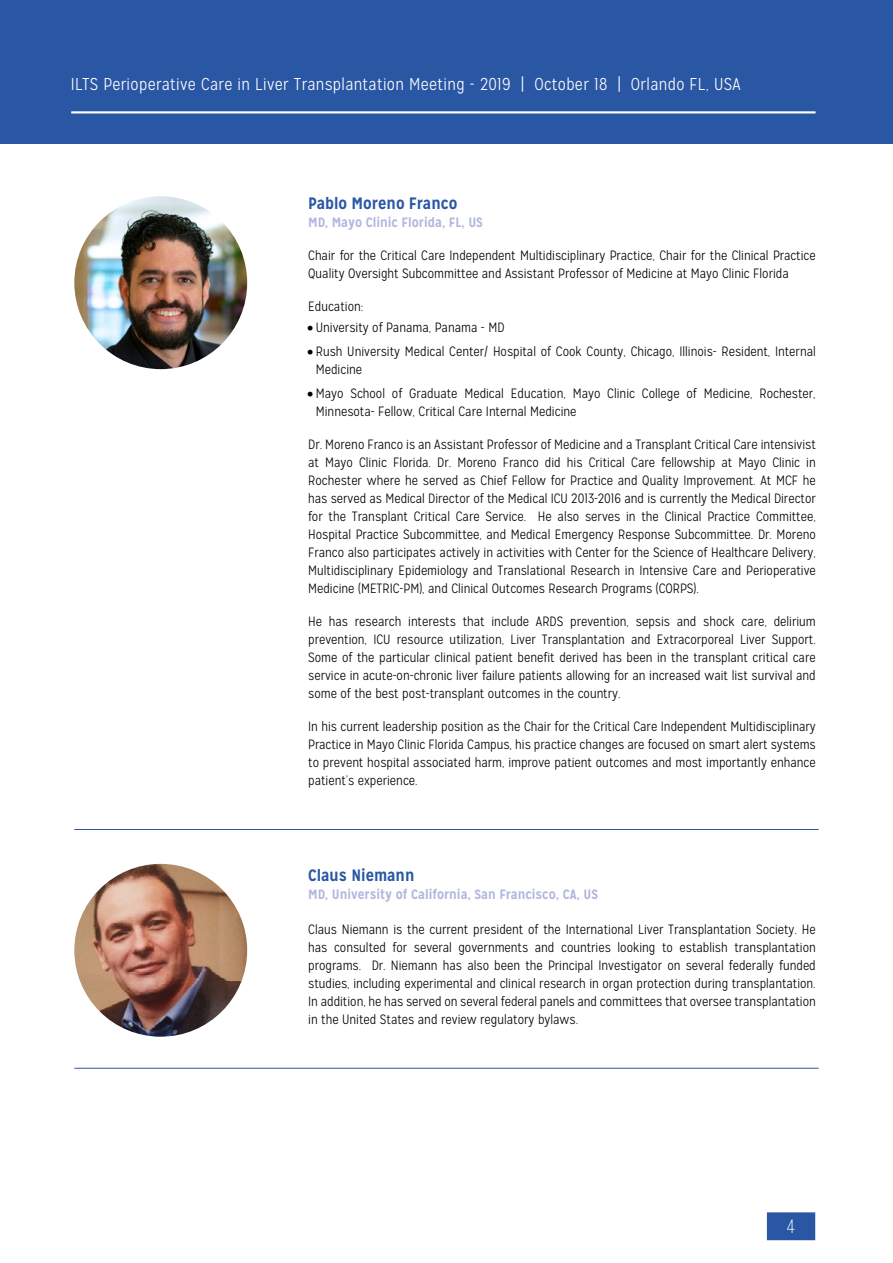
<style>
.page{position:relative;width:893px;height:1263px;background:#fff}
.page>*{position:absolute;margin:0;border:0;box-sizing:border-box;transform-origin:0 0}
.t1{font:100 19.35px "Mission Gothic";color:#fff}
.t2{font:300 17.1px "Mission Gothic";letter-spacing:.02em;color:#fff}
.t3{font:700 16.5px "Mission Gothic";color:#2a57a4}
.t4{font:300 13.5px/18px "Mission Gothic";color:#000;text-align:justify}
.t5{font:700 13.5px "Mission Gothic";color:#b1b7de}
</style>
<div class="page">
<div style="left:0;top:0;width:893px;height:144px;background:#2a57a4"></div>
<div style="left:767px;top:1212px;width:48px;height:28px;background:#2a57a4"></div>
<hr style="left:71px;top:111px;width:744px;height:2px;background:#fff">
<img style="left:74px;top:196px;width:173px;height:173px;border-radius:86px">
<hr style="left:74px;top:829px;width:745px;height:1px;background:#2a57a4">
<img style="left:74px;top:864px;width:173px;height:173px;border-radius:86px">
<hr style="left:74px;top:1068px;width:745px;height:1px;background:#2a57a4">
<p class="t2" style="left:71px;top:74px;width:671px">ILTS Perioperative Care in Liver Transplantation Meeting - 2019 | October 18 | Orlando FL, USA</p>
<p class="t3" style="left:308px;top:193px;width:151px">Pablo Moreno Franco</p>
<p class="t5" style="left:308px;top:214px;width:176px">MD, Mayo Clinic Florida, FL, US</p>
<p class="t4" style="left:308px;top:246px;width:509px">Chair for the Critical Care Independent Multidisciplinary Practice, Chair for the Clinical Practice<br>Quality Oversight Subcommittee and Assistant Professor of Medicine at Mayo Clinic Florida</p>
<p class="t4" style="left:308px;top:297px;width:57px">Education:</p>
<p class="t4" style="left:307px;top:318px;width:199px">• University of Panama, Panama - MD</p>
<p class="t4" style="left:316px;top:342px;width:501px;text-indent:-9px">• Rush University Medical Center/ Hospital of Cook County, Chicago, Illinois- Resident, Internal<br>Medicine</p>
<p class="t4" style="left:316px;top:384px;width:501px;text-indent:-9px">• Mayo School of Graduate Medical Education, Mayo Clinic College of Medicine, Rochester,<br>Minnesota- Fellow, Critical Care Internal Medicine</p>
<p class="t4" style="left:308px;top:435px;width:509px">Dr. Moreno Franco is an Assistant Professor of Medicine and a Transplant Critical Care intensivist at Mayo Clinic Florida. Dr. Moreno Franco did his Critical Care fellowship at Mayo Clinic in Rochester where he served as Chief Fellow for Practice and Quality Improvement. At MCF he has served as Medical Director of the Medical ICU 2013-2016 and is currently the Medical Director for the Transplant Critical Care Service. He also serves in the Clinical Practice Committee, Hospital Practice Subcommittee, and Medical Emergency Response Subcommittee. Dr. Moreno Franco also participates actively in activities with Center for the Science of Healthcare Delivery, Multidisciplinary Epidemiology and Translational Research in Intensive Care and Perioperative Medicine (METRIC-PM), and Clinical Outcomes Research Programs (CORPS).</p>
<p class="t4" style="left:308px;top:612px;width:509px">He has research interests that include ARDS prevention, sepsis and shock care, delirium prevention, ICU resource utilization, Liver Transplantation and Extracorporeal Liver Support.<br>Some of the particular clinical patient benefit derived has been in the transplant critical care service in acute-on-chronic liver failure patients allowing for an increased wait list survival and some of the best post-transplant outcomes in the country.</p>
<p class="t4" style="left:308px;top:717px;width:509px">In his current leadership position as the Chair for the Critical Care Independent Multidisciplinary Practice in Mayo Clinic Florida Campus, his practice changes are focused on smart alert systems to prevent hospital associated harm, improve patient outcomes and most importantly enhance patient’s experience.</p>
<p class="t3" style="left:308px;top:865px;width:108px">Claus Niemann</p>
<p class="t5" style="left:308px;top:886px;width:292px">MD, University of California, San Francisco, CA, US</p>
<p class="t4" style="left:308px;top:920px;width:509px">Claus Niemann is the current president of the International Liver Transplantation Society. He has consulted for several governments and countries looking to establish transplantation programs. Dr. Niemann has also been the Principal Investigator on several federally funded studies, including experimental and clinical research in organ protection during transplantation.<br>In addition, he has served on several federal panels and committees that oversee transplantation in the United States and review regulatory bylaws.</p>
<h1 class="t1" style="left:787px;top:1215px;width:10px">4</h1>
</div>
